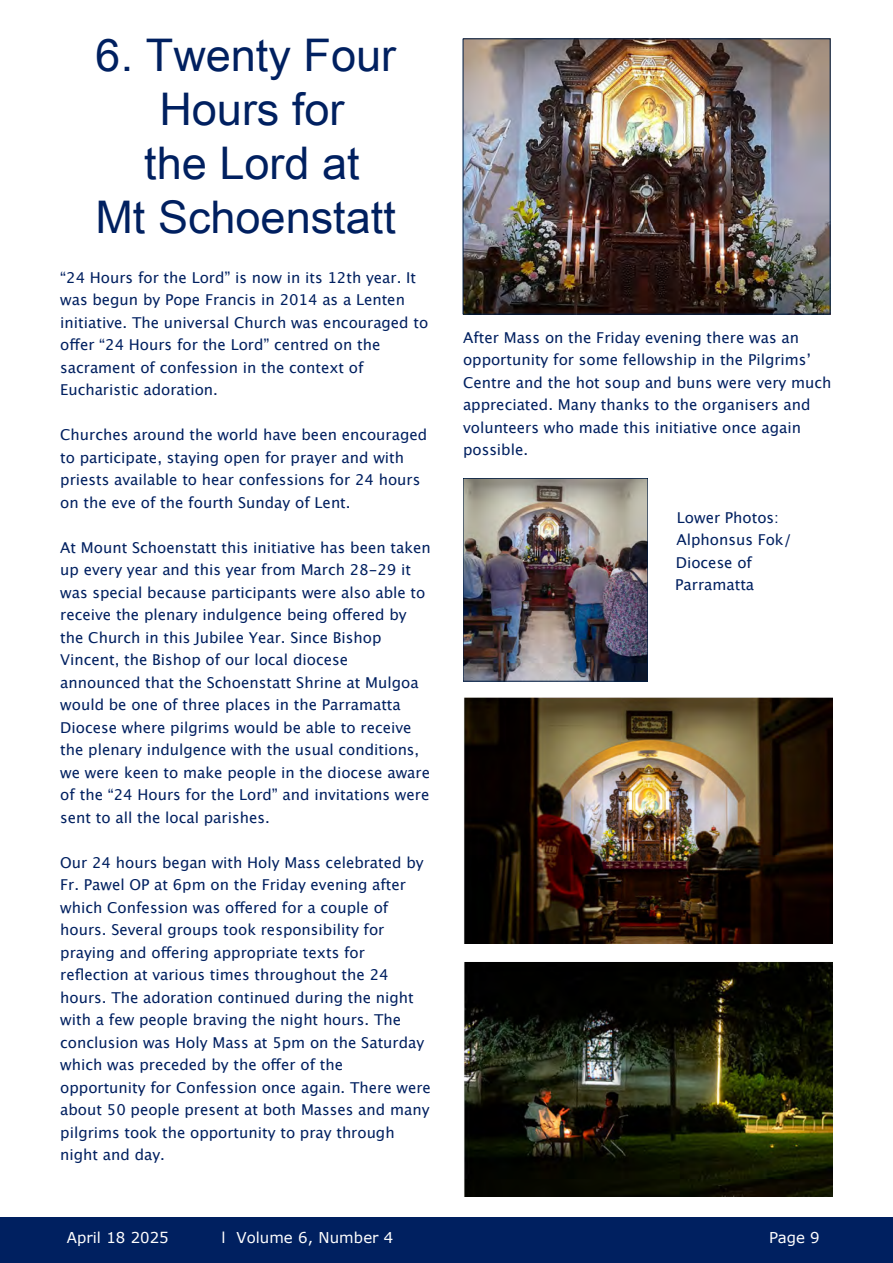
<style>
.page{position:relative;width:893px;height:1263px;background:#fff}
.page>*{position:absolute;margin:0;border:0;box-sizing:border-box;transform-origin:0 0}
.t1{font:45px/54px "Arial Unicode MS";color:#002060;text-align:center}
.t2{font:15px/22.5px "Lucida Grande";color:#002060}
.t3{font:15px "Verdana";color:#fff}
</style>
<div class="page">
<div style="left:0;top:1217px;width:893px;height:46px;background:#002060"></div>
<img style="left:465px;top:41px;width:363px;height:271px">
<div style="left:463px;top:39px;width:367px;height:275px;border:1px solid #001d44"></div>
<img style="left:465px;top:480px;width:181px;height:199px">
<div style="left:463px;top:478px;width:185px;height:203px;border:1px solid #001d44"></div>
<img style="left:464px;top:962px;width:369px;height:234px">
<img style="left:464px;top:697px;width:369px;height:247px">
<h1 class="t1" style="left:95px;top:32px;width:302px">6. Twenty Four<br>Hours for<br>the Lord at<br>Mt Schoenstatt</h1>
<p class="t2" style="left:60px;top:267px;width:370px">“24 Hours for the Lord” is now in its 12th year. It was begun by Pope Francis in 2014 as a Lenten initiative. The universal Church was encouraged to offer “24 Hours for the Lord” centred on the sacrament of confession in the context of Eucharistic adoration.</p>
<p class="t2" style="left:60px;top:424px;width:368px">Churches around the world have been encouraged to participate, staying open for prayer and with priests available to hear confessions for 24 hours on the eve of the fourth Sunday of Lent.</p>
<p class="t2" style="left:60px;top:537px;width:372px">At Mount Schoenstatt this initiative has been taken up every year and this year from March 28-29 it was special because participants were also able to receive the plenary indulgence being offered by the Church in this Jubilee Year. Since Bishop Vincent, the Bishop of our local diocese announced that the Schoenstatt Shrine at Mulgoa would be one of three places in the Parramatta Diocese where pilgrims would be able to receive the plenary indulgence with the usual conditions, we were keen to make people in the diocese aware of the “24 Hours for the Lord” and invitations were sent to all the local parishes.</p>
<p class="t2" style="left:60px;top:852px;width:372px">Our 24 hours began with Holy Mass celebrated by Fr. Pawel OP at 6pm on the Friday evening after which Confession was offered for a couple of hours. Several groups took responsibility for praying and offering appropriate texts for reflection at various times throughout the 24 hours. The adoration continued during the night with a few people braving the night hours. The conclusion was Holy Mass at 5pm on the Saturday which was preceded by the offer of the opportunity for Confession once again. There were about 50 people present at both Masses and many pilgrims took the opportunity to pray through night and day.</p>
<p class="t2" style="left:463px;top:327px;width:370px">After Mass on the Friday evening there was an opportunity for some fellowship in the Pilgrimsʼ Centre and the hot soup and buns were very much appreciated. Many thanks to the organisers and volunteers who made this initiative once again possible.</p>
<p class="t2" style="left:675px;top:507px;width:118px">Lower Photos:<br>Alphonsus Fok/<br>Diocese of<br>Parramatta</p>
<p class="t3" style="left:67px;top:1232px;width:103px">April 18 2025</p>
<p class="t3" style="left:222px;top:1232px;width:173px">l Volume 6, Number 4</p>
<p class="t3" style="left:769px;top:1232px;width:52px">Page 9</p>
</div>
